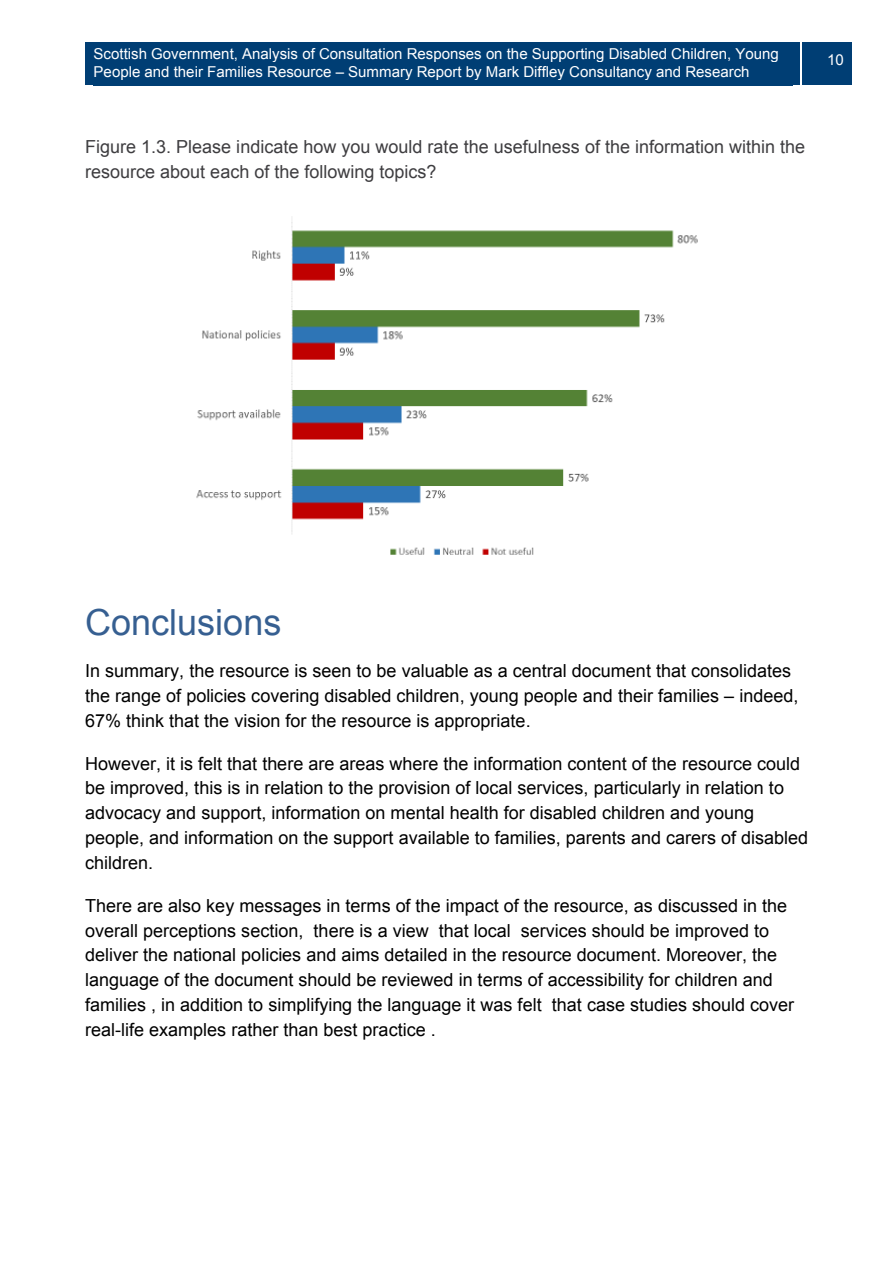
<style>
.page{position:relative;width:894px;height:1263px;background:#fff}
.page>*{position:absolute;margin:0;border:0;box-sizing:border-box;transform-origin:0 0}
.t1{font:36px "Arial";color:#365f91}
.t2{font:18px/24.9px "Arial";color:#000}
.t3{font:18px/24.9px "Arial";color:#3e3d40}
.t4{font:15px/17.2px "Arial";color:#fff}
</style>
<div class="page">
<div style="left:85px;top:43px;width:715px;height:42px;background:#003e74"></div>
<div style="left:801px;top:43px;width:50px;height:42px;background:#003e74"></div>
<img style="left:196px;top:222px;width:502px;height:333px">
<p class="t4" style="left:94px;top:46px;width:686px">Scottish Government, Analysis of Consultation Responses on the Supporting Disabled Children, Young<br>People and their Families Resource – Summary Report by Mark Diffley Consultancy and Research</p>
<p class="t4" style="left:826px;top:51px;width:18px">10</p>
<p class="t3" style="left:85px;top:135px;width:721px">Figure 1.3. Please indicate how you would rate the usefulness of the information within the resource about each of the following topics?</p>
<h1 class="t1" style="left:85px;top:602px;width:198px">Conclusions</h1>
<p class="t2" style="left:85px;top:658px;width:714px">In summary, the resource is seen to be valuable as a central document that consolidates the range of policies covering disabled children, young people and their families – indeed,<br>67% think that the vision for the resource is appropriate.</p>
<p class="t2" style="left:85px;top:751px;width:724px">However, it is felt that there are areas where the information content of the resource could be improved, this is in relation to the provision of local services, particularly in relation to advocacy and support, information on mental health for disabled children and young people, and information on the support available to families, parents and carers of disabled children.</p>
<p class="t2" style="left:85px;top:893px;width:710px">There are also key messages in terms of the impact of the resource, as discussed in the overall perceptions section, there is a view that local services should be improved to deliver the national policies and aims detailed in the resource document. Moreover, the language of the document should be reviewed in terms of accessibility for children and families , in addition to simplifying the language it was felt that case studies should cover real-life examples rather than best practice .</p>
</div>
